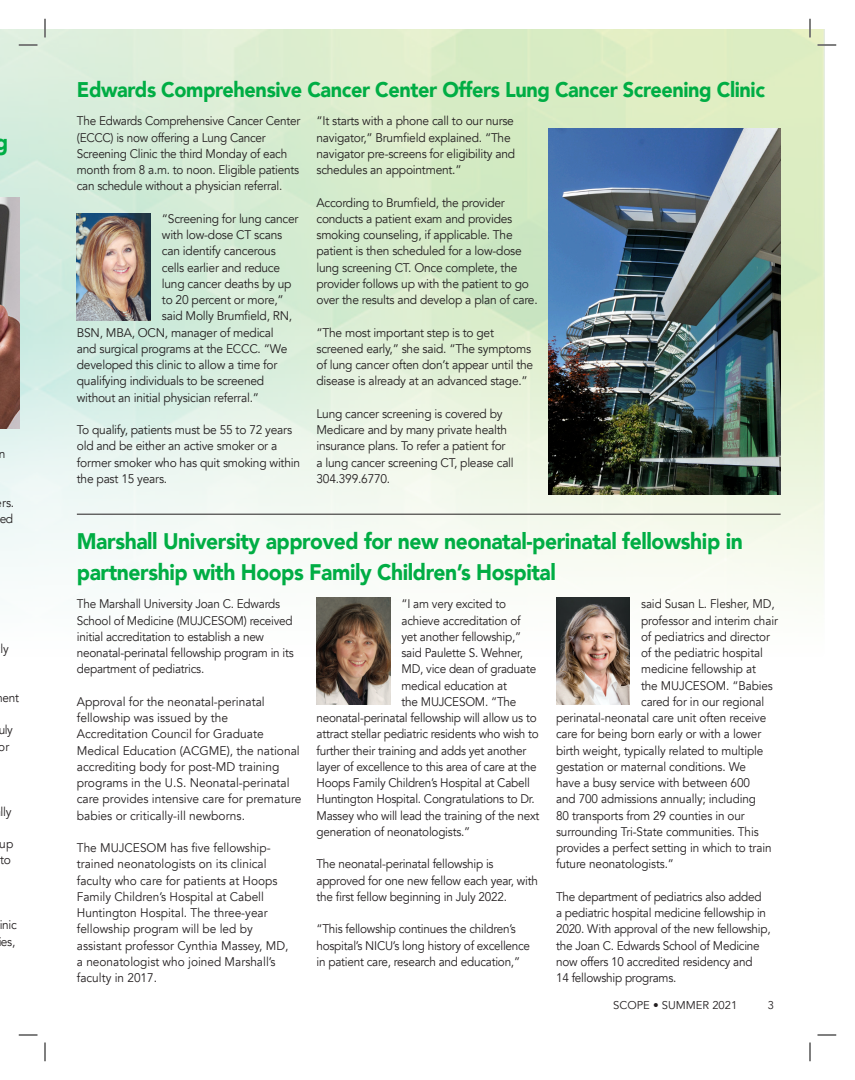
<style>
.page{position:relative;width:855px;height:1080px;background:#fff}
.page>*{position:absolute;margin:0;border:0;box-sizing:border-box;transform-origin:0 0}
.t1{font:900 22.88px "Avenir";color:#00ad44;scale:.94 1}
.t2{font:900 22.5px/30.5px "Avenir";letter-spacing:-.02em;color:#00ad44;scale:.94 1}
.t3{font:900 21.25px "Avenir";letter-spacing:-.02em;color:#00ad44;scale:.94 1}
.t4{font:12.5px/16.2px "Avenir";letter-spacing:-.02em;color:#231f20;scale:.94 1}
.t5{font:12.5px/16.2px "Avenir";letter-spacing:-.02em;color:#231f20;scale:.96 1}
.t6{font:12.5px/16.2px "Avenir";color:#231f20;scale:.95 1}
.t7{font:12.5px/16.2px "Avenir";color:#231f20;scale:.96 1}
.t8{font:12.5px/16.2px "Avenir";letter-spacing:-.02em;color:#231f20;scale:.95 1}
.t9{font:11.25px "Avenir";color:#231f20}
</style>
<div class="page">
<img style="left:0;top:29px;width:824px;height:676px">
<img style="left:549px;top:129px;width:232px;height:366px">
<img style="left:0;top:198px;width:19px;height:231px">
<img style="left:77px;top:214px;width:74px;height:107px">
<img style="left:316px;top:597px;width:74px;height:107px">
<img style="left:556px;top:597px;width:74px;height:107px">
<hr style="left:77px;top:514px;width:704px;height:1px;background:#231f20">
<svg style="left:19px;top:44px;width:19px;height:2px"></svg>
<svg style="left:818px;top:44px;width:18px;height:2px"></svg>
<svg style="left:19px;top:1034px;width:19px;height:2px"></svg>
<svg style="left:818px;top:1034px;width:18px;height:2px"></svg>
<svg style="left:44px;top:19px;width:2px;height:19px"></svg>
<svg style="left:44px;top:1042px;width:2px;height:19px"></svg>
<svg style="left:809px;top:19px;width:2px;height:19px"></svg>
<svg style="left:809px;top:1042px;width:2px;height:19px"></svg>
<h1 class="t1" style="left:-6px;top:122px;width:16px">g</h1>
<p class="t5" style="left:-1px;top:446px;width:8px">n</p>
<p class="t5" style="left:-1px;top:495px;width:17px">rs. ed</p>
<p class="t4" style="left:0;top:641px;width:10px">ly</p>
<p class="t4" style="left:2px;top:690px;width:19px">ent</p>
<p class="t4" style="left:-2px;top:722px;width:17px">uly or</p>
<p class="t5" style="left:1px;top:803px;width:13px">lly</p>
<p class="t5" style="left:0;top:836px;width:16px">up to</p>
<p class="t8" style="left:0;top:917px;width:20px">inic es,</p>
<h3 class="t3" style="left:77px;top:71px;width:734px">Edwards Comprehensive Cancer Center Offers Lung Cancer Screening Clinic</h3>
<p class="t4" style="left:77px;top:113px;width:239px">The Edwards Comprehensive Cancer Center (ECCC) is now offering a Lung Cancer Screening Clinic the third Monday of each month from 8 a.m. to noon. Eligible patients can schedule without a physician referral.</p>
<p class="t5" style="left:162px;top:211px;width:144px">“Screening for lung cancer</p>
<p class="t5" style="left:162px;top:227px;width:127px">with low-dose CT scans</p>
<p class="t5" style="left:162px;top:243px;width:120px">can identify cancerous</p>
<p class="t5" style="left:162px;top:259px;width:125px">cells earlier and reduce</p>
<p class="t5" style="left:162px;top:276px;width:137px">lung cancer deaths by up</p>
<p class="t5" style="left:162px;top:292px;width:128px">to 20 percent or more,”</p>
<p class="t5" style="left:162px;top:308px;width:137px">said Molly Brumfield, RN,</p>
<p class="t5" style="left:77px;top:324px;width:207px">BSN, MBA, OCN, manager of medical</p>
<p class="t5" style="left:77px;top:341px;width:221px">and surgical programs at the ECCC. “We</p>
<p class="t5" style="left:77px;top:357px;width:210px">developed this clinic to allow a time for</p>
<p class="t5" style="left:77px;top:373px;width:197px">qualifying individuals to be screened</p>
<p class="t5" style="left:77px;top:389px;width:191px">without an initial physician referral.”</p>
<p class="t5" style="left:77px;top:422px;width:234px">To qualify, patients must be 55 to 72 years old and be either an active smoker or a former smoker who has quit smoking within the past 15 years.</p>
<p class="t5" style="left:316px;top:113px;width:209px">“It starts with a phone call to our nurse navigator,” Brumfield explained. “The navigator pre-screens for eligibility and schedules an appointment.”</p>
<p class="t5" style="left:316px;top:194px;width:232px">According to Brumfield, the provider conducts a patient exam and provides smoking counseling, if applicable. The patient is then scheduled for a low-dose lung screening CT. Once complete, the provider follows up with the patient to go over the results and develop a plan of care.</p>
<p class="t5" style="left:316px;top:324px;width:227px">“The most important step is to get screened early,” she said. “The symptoms of lung cancer often don’t appear until the disease is already at an advanced stage.”</p>
<p class="t5" style="left:316px;top:406px;width:207px">Lung cancer screening is covered by<br>Medicare and by many private health insurance plans. To refer a patient for a lung cancer screening CT, please call<br>304.399.6770.</p>
<h2 class="t2" style="left:77px;top:526px;width:710px">Marshall University approved for new neonatal-perinatal fellowship in partnership with Hoops Family Children’s Hospital</h2>
<p class="t4" style="left:77px;top:596px;width:232px">The Marshall University Joan C. Edwards School of Medicine (MUJCESOM) received initial accreditation to establish a new neonatal-perinatal fellowship program in its department of pediatrics.</p>
<p class="t7" style="left:77px;top:694px;width:235px">Approval for the neonatal-perinatal fellowship was issued by the Accreditation Council for Graduate Medical Education (ACGME), the national accrediting body for post-MD training programs in the U.S. Neonatal-perinatal care provides intensive care for premature babies or critically-ill newborns.</p>
<p class="t6" style="left:77px;top:840px;width:224px">The MUJCESOM has five fellowship&shy;trained neonatologists on its clinical faculty who care for patients at Hoops Family Children’s Hospital at Cabell Huntington Hospital. The three-year fellowship program will be led by assistant professor Cynthia Massey, MD, a neonatologist who joined Marshall’s faculty in 2017.</p>
<p class="t4" style="left:402px;top:596px;width:113px">“I am very excited to</p>
<p class="t4" style="left:402px;top:612px;width:128px">achieve accreditation of</p>
<p class="t4" style="left:402px;top:629px;width:129px">yet another fellowship,”</p>
<p class="t4" style="left:402px;top:645px;width:131px">said Paulette S. Wehner,</p>
<p class="t4" style="left:402px;top:661px;width:145px">MD, vice dean of graduate</p>
<p class="t4" style="left:402px;top:677px;width:114px">medical education at</p>
<p class="t4" style="left:402px;top:694px;width:124px">the MUJCESOM. “The</p>
<p class="t4" style="left:316px;top:710px;width:236px">neonatal-perinatal fellowship will allow us to</p>
<p class="t4" style="left:316px;top:726px;width:238px">attract stellar pediatric residents who wish to</p>
<p class="t4" style="left:316px;top:742px;width:225px">further their training and adds yet another</p>
<p class="t4" style="left:316px;top:759px;width:236px">layer of excellence to this area of care at the</p>
<p class="t4" style="left:316px;top:775px;width:228px">Hoops Family Children’s Hospital at Cabell</p>
<p class="t4" style="left:316px;top:791px;width:234px">Huntington Hospital. Congratulations to Dr.</p>
<p class="t4" style="left:316px;top:807px;width:239px">Massey who will lead the training of the next</p>
<p class="t4" style="left:316px;top:824px;width:165px">generation of neonatologists.”</p>
<p class="t4" style="left:316px;top:856px;width:237px">The neonatal-perinatal fellowship is approved for one new fellow each year, with the first fellow beginning in July 2022.</p>
<p class="t4" style="left:316px;top:921px;width:229px">“This fellowship continues the children’s hospital’s NICU’s long history of excellence in patient care, research and education,”</p>
<p class="t4" style="left:641px;top:596px;width:144px">said Susan L. Flesher, MD,</p>
<p class="t4" style="left:641px;top:612px;width:147px">professor and interim chair</p>
<p class="t4" style="left:641px;top:629px;width:139px">of pediatrics and director</p>
<p class="t4" style="left:641px;top:645px;width:131px">of the pediatric hospital</p>
<p class="t4" style="left:641px;top:661px;width:124px">medicine fellowship at</p>
<p class="t4" style="left:641px;top:677px;width:142px">the MUJCESOM. “Babies</p>
<p class="t4" style="left:641px;top:694px;width:133px">cared for in our regional</p>
<p class="t4" style="left:556px;top:710px;width:225px">perinatal-neonatal care unit often receive</p>
<p class="t4" style="left:556px;top:726px;width:220px">care for being born early or with a lower</p>
<p class="t4" style="left:556px;top:742px;width:222px">birth weight, typically related to multiple</p>
<p class="t4" style="left:556px;top:759px;width:204px">gestation or maternal conditions. We</p>
<p class="t4" style="left:556px;top:775px;width:208px">have a busy service with between 600</p>
<p class="t4" style="left:556px;top:791px;width:214px">and 700 admissions annually; including</p>
<p class="t4" style="left:556px;top:807px;width:202px">80 transports from 29 counties in our</p>
<p class="t4" style="left:556px;top:824px;width:217px">surrounding Tri-State communities. This</p>
<p class="t4" style="left:556px;top:840px;width:231px">provides a perfect setting in which to train</p>
<p class="t4" style="left:556px;top:856px;width:127px">future neonatologists.”</p>
<p class="t4" style="left:556px;top:889px;width:230px">The department of pediatrics also added a pediatric hospital medicine fellowship in 2020. With approval of the new fellowship, the Joan C. Edwards School of Medicine now offers 10 accredited residency and<br>14 fellowship programs.</p>
<p class="t9" style="left:613px;top:999px;width:126px">SCOPE • SUMMER 2021</p>
<p class="t9" style="left:768px;top:999px;width:8px">3</p>
</div>
